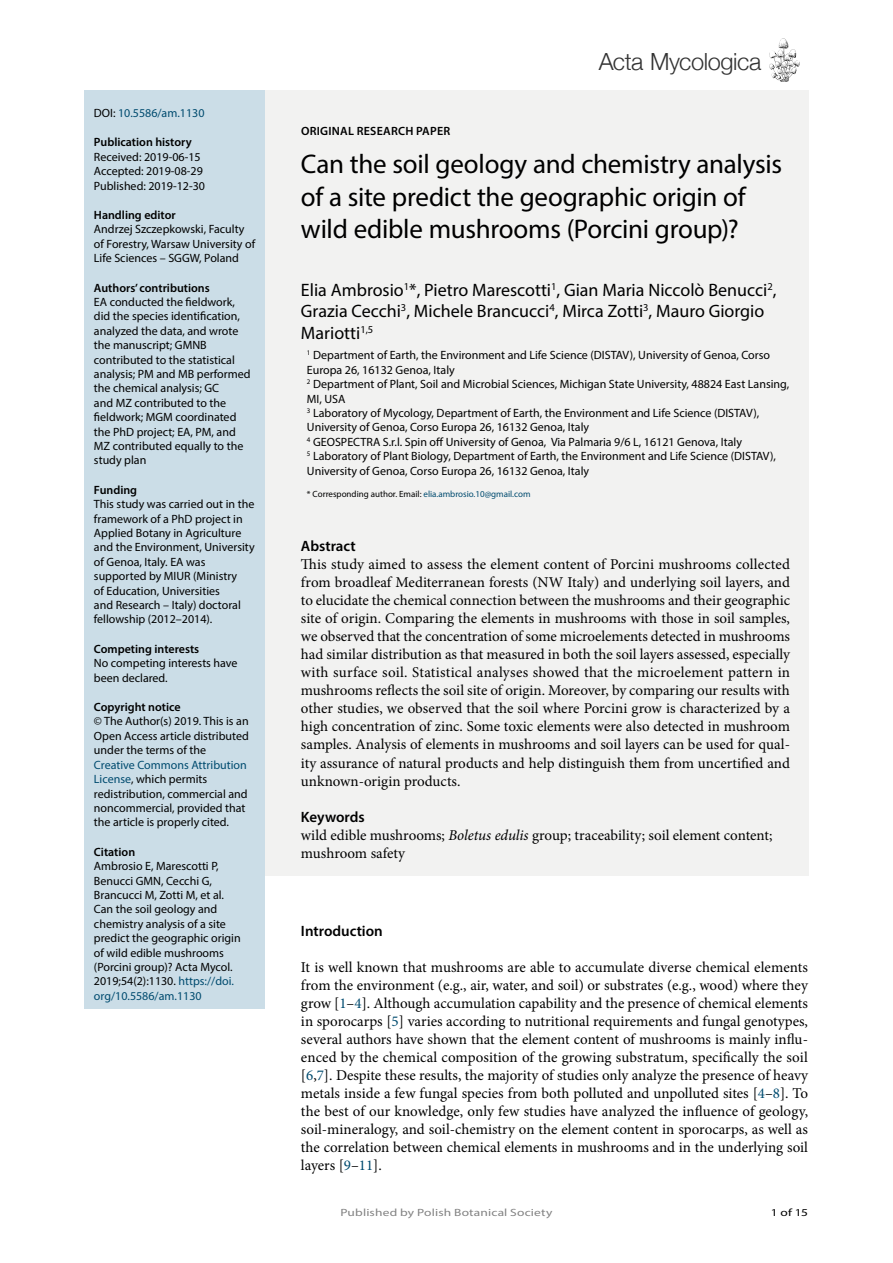
<style>
.page{position:relative;width:893px;height:1263px;background:#fff}
.page>*{position:absolute;margin:0;border:0;box-sizing:border-box;transform-origin:0 0}
.t1{font:27px/32.4px "Myriad Pro";letter-spacing:-.01em;color:#000}
.t2{font:300 23.55px "Helvetica Neue";letter-spacing:-.02em;color:#333}
.Authors{font:18px/21.6px "Myriad Pro";color:#000}
.Body_text{font:15px/18px "Minion Pro";color:#000;text-align:justify}
.Keywords{font:15px/18px "Minion Pro";color:#000}
.t3{font:600 15px "Myriad Pro";color:#000}
.Body_text-2{font:12px/14.4px "Myriad Pro";color:#000}
.Affiliations{font:12px/14.4px "Myriad Pro";color:#000}
.Article_type{font:600 12px "Myriad Pro";color:#000}
.Article_type-2{font:600 12px "Myriad Pro";letter-spacing:.02em;color:#000}
.Body_text-3{font:12px "Myriad Pro";color:#004b6f}
.t4{font:10.5px "Myriad Pro Regular 2";letter-spacing:.01em;color:#828282;scale:1.28 1}
.t5{font:10.5px "Myriad Pro";color:#000;scale:1.28 1}
.Corresponding_author{font:9px "Myriad Pro";color:#000}
.s1{color:#000}
.s2{color:#004b6f}
.s3{font-style:italic}
</style>
<div class="page">
<svg style="left:769px;top:38px;width:31px;height:44px"></svg>
<div style="left:265px;top:90px;width:543px;height:785px;background:#f2f2f1"></div>
<div style="left:85px;top:90px;width:180px;height:919px;background:#cbdde7"></div>
<p class="Body_text-3" style="left:94px;top:106px;width:112px"><span class="s1">DOI:</span> 10.5586/am.1130</p>
<p class="Article_type" style="left:94px;top:135px;width:99px">Publication history</p>
<p class="Body_text-2" style="left:94px;top:149px;width:108px">Received: 2019-06-15</p>
<p class="Body_text-2" style="left:94px;top:164px;width:110px">Accepted: 2019-08-29</p>
<p class="Body_text-2" style="left:94px;top:178px;width:113px">Published: 2019-12-30</p>
<p class="Article_type" style="left:94px;top:207px;width:83px">Handling editor</p>
<p class="Body_text-2" style="left:94px;top:222px;width:163px">Andrzej Szczepkowski, Faculty of Forestry, Warsaw University of<br>Life Sciences – SGGW, Poland</p>
<p class="Article_type" style="left:94px;top:280px;width:117px">Authors’ contributions</p>
<p class="Body_text-2" style="left:94px;top:295px;width:158px">EA conducted the fieldwork, did the species identification, analyzed the data, and wrote the manuscript; GMNB contributed to the statistical analysis; PM and MB performed the chemical analysis; GC<br>and MZ contributed to the fieldwork; MGM coordinated the PhD project; EA, PM, and<br>MZ contributed equally to the study plan</p>
<p class="Article_type" style="left:94px;top:482px;width:45px">Funding</p>
<p class="Body_text-2" style="left:94px;top:497px;width:162px">This study was carried out in the framework of a PhD project in<br>Applied Botany in Agriculture and the Environment, University of Genoa, Italy. EA was supported by MIUR (Ministry<br>of Education, Universities<br>and Research – Italy) doctoral fellowship (2012–2014).</p>
<p class="Article_type" style="left:94px;top:641px;width:107px">Competing interests</p>
<p class="Body_text-2" style="left:94px;top:656px;width:145px">No competing interests have been declared.</p>
<p class="Article_type" style="left:94px;top:699px;width:88px">Copyright notice</p>
<p class="Body_text-2" style="left:94px;top:714px;width:156px">© The Author(s) 2019. This is an<br>Open Access article distributed under the terms of the<br><span class="s2">Creative Commons Attribution<br>License</span>, which permits redistribution, commercial and noncommercial, provided that the article is properly cited.</p>
<p class="Article_type" style="left:94px;top:844px;width:43px">Citation</p>
<p class="Body_text-2" style="left:94px;top:859px;width:148px">Ambrosio E, Marescotti P,<br>Benucci GMN, Cecchi G,<br>Brancucci M, Zotti M, et al.<br>Can the soil geology and chemistry analysis of a site predict the geographic origin of wild edible mushrooms (Porcini group)? Acta Mycol.<br>2019;54(2):1130. <span class="s2">https://doi. org/10.5586/am.1130</span></p>
<h2 class="t2" style="left:599px;top:43px;width:164px">Acta Mycologica</h2>
<p class="Article_type-2" style="left:301px;top:123px;width:151px">ORIGINAL RESEARCH PAPER</p>
<p class="t1" style="left:301px;top:148px;width:483px">Can the soil geology and chemistry analysis of a site predict the geographic origin of wild edible mushrooms (Porcini group)?</p>
<p class="Authors" style="left:301px;top:279px;width:477px">Elia Ambrosio<sup>1</sup>*, Pietro Marescotti<sup>1</sup>, Gian Maria Niccolò Benucci<sup>2</sup>,<br>Grazia Cecchi<sup>3</sup>, Michele Brancucci<sup>4</sup>, Mirca Zotti<sup>3</sup>, Mauro Giorgio<br>Mariotti<sup>1,5</sup></p>
<p class="Affiliations" style="left:307px;top:348px;width:465px"><sup>1</sup> Department of Earth, the Environment and Life Science (DISTAV), University of Genoa, Corso<br>Europa 26, 16132 Genoa, Italy</p>
<p class="Affiliations" style="left:307px;top:377px;width:484px"><sup>2</sup> Department of Plant, Soil and Microbial Sciences, Michigan State University, 48824 East Lansing,<br>MI, USA</p>
<p class="Affiliations" style="left:307px;top:406px;width:454px"><sup>3</sup> Laboratory of Mycology, Department of Earth, the Environment and Life Science (DISTAV),<br>University of Genoa, Corso Europa 26, 16132 Genoa, Italy</p>
<p class="Affiliations" style="left:307px;top:434px;width:437px"><sup>4</sup> GEOSPECTRA S.r.l. Spin off University of Genoa, Via Palmaria 9/6 L, 16121 Genova, Italy</p>
<p class="Affiliations" style="left:307px;top:449px;width:471px"><sup>5</sup> Laboratory of Plant Biology, Department of Earth, the Environment and Life Science (DISTAV),<br>University of Genoa, Corso Europa 26, 16132 Genoa, Italy</p>
<p class="Corresponding_author" style="left:307px;top:489px;width:225px">* Corresponding author. Email: <span class="s2">elia.ambrosio.10@gmail.com</span></p>
<p class="t3" style="left:301px;top:537px;width:56px">Abstract</p>
<p class="Body_text" style="left:301px;top:556px;width:491px">This study aimed to assess the element content of Porcini mushrooms collected from broadleaf Mediterranean forests (NW Italy) and underlying soil layers, and to elucidate the chemical connection between the mushrooms and their geographic site of origin. Comparing the elements in mushrooms with those in soil samples, we observed that the concentration of some microelements detected in mushrooms had similar distribution as that measured in both the soil layers assessed, especially with surface soil. Statistical analyses showed that the microelement pattern in mushrooms reflects the soil site of origin. Moreover, by comparing our results with other studies, we observed that the soil where Porcini grow is characterized by a high concentration of zinc. Some toxic elements were also detected in mushroom samples. Analysis of elements in mushrooms and soil layers can be used for qual&shy;ity assurance of natural products and help distinguish them from uncertified and unknown-origin products.</p>
<p class="t3" style="left:301px;top:807px;width:65px">Keywords</p>
<p class="Keywords" style="left:301px;top:826px;width:473px">wild edible mushrooms; <span class="s3">Boletus edulis</span> group; traceability; soil element content; mushroom safety</p>
<p class="t3" style="left:301px;top:921px;width:83px">Introduction</p>
<p class="Body_text" style="left:301px;top:958px;width:509px">It is well known that mushrooms are able to accumulate diverse chemical elements from the environment (e.g., air, water, and soil) or substrates (e.g., wood) where they grow [<span class="s2">1</span>–<span class="s2">4</span>]. Although accumulation capability and the presence of chemical elements in sporocarps [<span class="s2">5</span>] varies according to nutritional requirements and fungal genotypes, several authors have shown that the element content of mushrooms is mainly influ&shy;enced by the chemical composition of the growing substratum, specifically the soil [<span class="s2">6</span>,<span class="s2">7</span>]. Despite these results, the majority of studies only analyze the presence of heavy metals inside a few fungal species from both polluted and unpolluted sites [<span class="s2">4</span>–<span class="s2">8</span>]. To the best of our knowledge, only few studies have analyzed the influence of geology, soil-mineralogy, and soil-chemistry on the element content in sporocarps, as well as the correlation between chemical elements in mushrooms and in the underlying soil layers [<span class="s2">9</span>–<span class="s2">11</span>].</p>
<p class="t4" style="left:340px;top:1205px;width:167px">Published by Polish Botanical Society</p>
<p class="t5" style="left:771px;top:1205px;width:31px">1 of 15</p>
</div>
